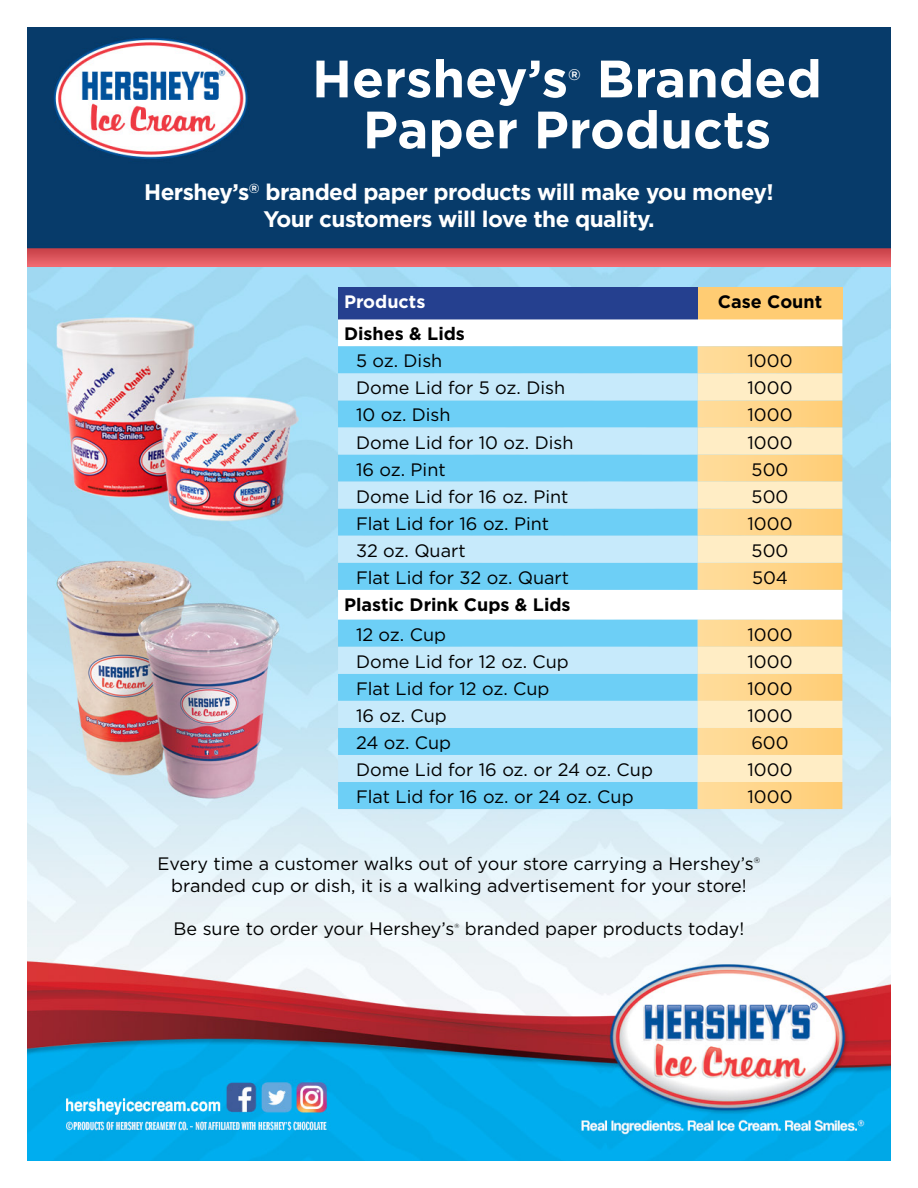
<style>
.page{position:relative;width:918px;height:1188px;background:#fff}
.page>*{position:absolute;margin:0;border:0;box-sizing:border-box;transform-origin:0 0}
.t1{font:700 52.5px/51px "Gotham";color:#fff}
.t2{font:700 22.5px/27px "Gotham";letter-spacing:-.025em;color:#fff;text-align:center}
.t3{font:18px "Gotham";color:#000}
.t4{font:700 18px "Gotham";color:#000}
.t5{font:700 18px "Gotham";color:#fff}
.t6{font:700 15.3px "Gotham";color:#fff}
.t7{font:7.8px "Gotham";color:#000}
.t8{font:6px "Gotham";color:#000}
</style>
<div class="page">
<img style="left:27px;top:27px;width:864px;height:1134px">
<div style="left:338px;top:287px;width:360px;height:32px;background:#25408f"></div>
<div style="left:698px;top:287px;width:144px;height:32px;background:#ffcc73"></div>
<svg style="left:338px;top:319px;width:504px;height:27px"></svg>
<div style="left:338px;top:346px;width:360px;height:463px;background:#6dcff6"></div>
<svg style="left:698px;top:346px;width:144px;height:463px;background:#fed489"></svg>
<svg style="left:338px;top:373px;width:360px;height:409px;background:#a1def8"></svg>
<svg style="left:698px;top:373px;width:144px;height:409px;background:#fee3ae"></svg>
<p class="t1" style="left:363px;top:52px;width:461px;text-indent:234px">Branded<br>Paper Products</p>
<p class="t2" style="left:144px;top:178px;width:631px">Hershey’s<sup>®</sup> branded paper products will make you money!<br>Your customers will love the quality.</p>
<p class="t1" style="left:312px;top:52px;width:258px">Hershey’s</p>
<p class="t6" style="left:568px;top:65px;width:14px">®</p>
<p class="t5" style="left:344px;top:291px;width:83px">Products</p>
<p class="t4" style="left:718px;top:291px;width:106px">Case Count</p>
<p class="t4" style="left:344px;top:324px;width:122px">Dishes &amp; Lids</p>
<p class="t3" style="left:356px;top:351px;width:88px">5 oz. Dish</p>
<p class="t3" style="left:748px;top:351px;width:47px">1000</p>
<p class="t3" style="left:356px;top:378px;width:211px">Dome Lid for 5 oz. Dish</p>
<p class="t3" style="left:748px;top:378px;width:47px">1000</p>
<p class="t3" style="left:356px;top:405px;width:96px">10 oz. Dish</p>
<p class="t3" style="left:748px;top:405px;width:47px">1000</p>
<p class="t3" style="left:356px;top:432px;width:219px">Dome Lid for 10 oz. Dish</p>
<p class="t3" style="left:748px;top:432px;width:47px">1000</p>
<p class="t3" style="left:356px;top:459px;width:91px">16 oz. Pint</p>
<p class="t3" style="left:752px;top:459px;width:38px">500</p>
<p class="t3" style="left:356px;top:486px;width:214px">Dome Lid for 16 oz. Pint</p>
<p class="t3" style="left:752px;top:486px;width:38px">500</p>
<p class="t3" style="left:356px;top:513px;width:195px">Flat Lid for 16 oz. Pint</p>
<p class="t3" style="left:748px;top:513px;width:47px">1000</p>
<p class="t3" style="left:356px;top:540px;width:111px">32 oz. Quart</p>
<p class="t3" style="left:752px;top:540px;width:38px">500</p>
<p class="t3" style="left:356px;top:567px;width:215px">Flat Lid for 32 oz. Quart</p>
<p class="t3" style="left:752px;top:567px;width:37px">504</p>
<p class="t4" style="left:344px;top:594px;width:228px">Plastic Drink Cups &amp; Lids</p>
<p class="t3" style="left:356px;top:624px;width:92px">12 oz. Cup</p>
<p class="t3" style="left:748px;top:624px;width:47px">1000</p>
<p class="t3" style="left:356px;top:651px;width:214px">Dome Lid for 12 oz. Cup</p>
<p class="t3" style="left:748px;top:651px;width:47px">1000</p>
<p class="t3" style="left:356px;top:679px;width:195px">Flat Lid for 12 oz. Cup</p>
<p class="t3" style="left:748px;top:679px;width:47px">1000</p>
<p class="t3" style="left:356px;top:706px;width:92px">16 oz. Cup</p>
<p class="t3" style="left:748px;top:706px;width:47px">1000</p>
<p class="t3" style="left:356px;top:733px;width:97px">24 oz. Cup</p>
<p class="t3" style="left:751px;top:733px;width:39px">600</p>
<p class="t3" style="left:356px;top:760px;width:298px">Dome Lid for 16 oz. or 24 oz. Cup</p>
<p class="t3" style="left:748px;top:760px;width:47px">1000</p>
<p class="t3" style="left:356px;top:787px;width:279px">Flat Lid for 16 oz. or 24 oz. Cup</p>
<p class="t3" style="left:748px;top:787px;width:47px">1000</p>
<p class="t3" style="left:158px;top:854px;width:598px">Every time a customer walks out of your store carrying a Hershey’s</p>
<p class="t7" style="left:754px;top:856px;width:8px">®</p>
<p class="t3" style="left:171px;top:876px;width:577px">branded cup or dish, it is a walking advertisement for your store!</p>
<p class="t3" style="left:174px;top:919px;width:282px">Be sure to order your Hershey’s</p>
<p class="t8" style="left:454px;top:922px;width:6px">®</p>
<p class="t3" style="left:465px;top:919px;width:281px">branded paper products today!</p>
</div>
